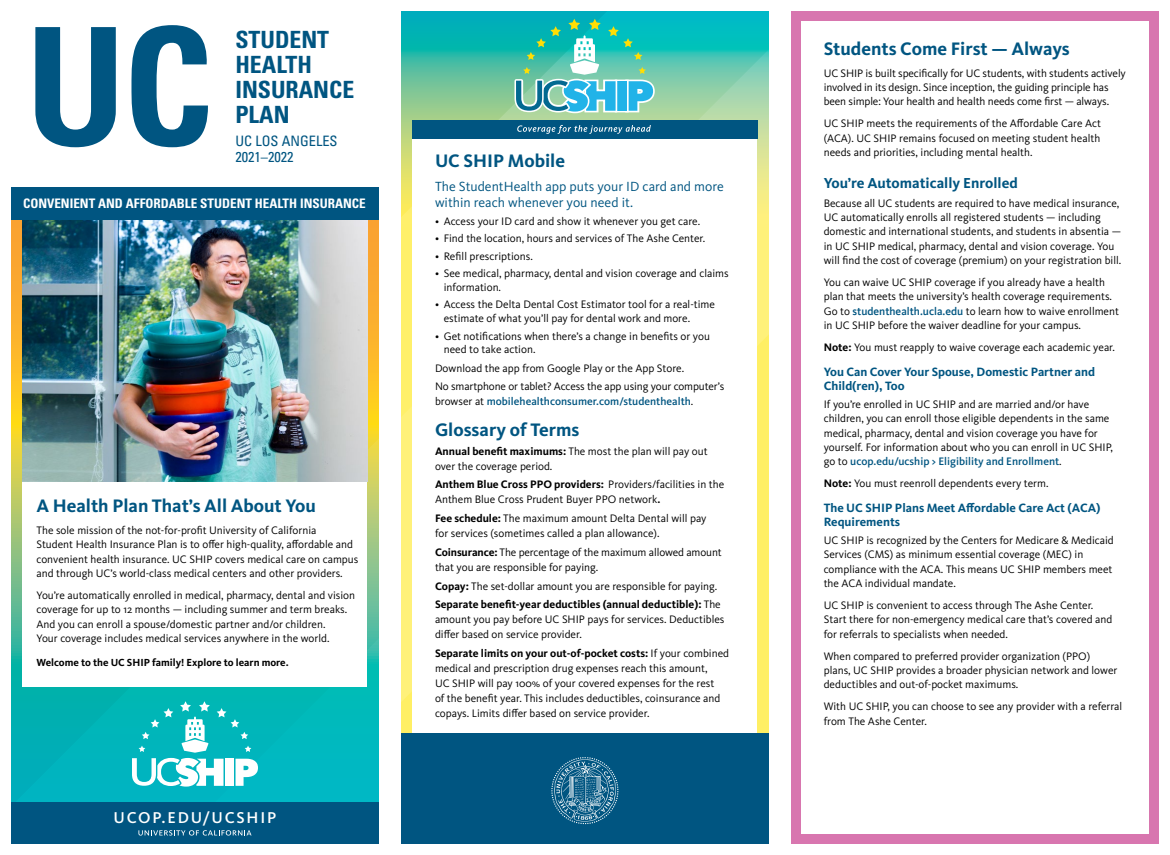
<style>
.page{position:relative;width:1170px;height:855px;background:#fff}
.page>*{position:absolute;margin:0;border:0;box-sizing:border-box;transform-origin:0 0}
.t1{font:700 condensed 163.75px "Univers LT Std";color:#005581}
.t2{font:700 condensed 23.75px "Univers LT Std";color:#005581}
.t3{font:700 18.75px "Kievit OT";color:#005581}
.t4{font:500 16.25px "Kievit OT";letter-spacing:.11em;color:#fff}
.t5{font:700 15px "Kievit OT";color:#005581}
.t6{font:condensed 14.38px/16px "Univers LT Std";color:#005581}
.Lead_in{font:13.75px/16.2px "Kievit OT";color:#005581}
.t7{font:700 condensed 13.12px "Univers LT Std";color:#fff}
.t8{font:700 12.5px/13.8px "Kievit OT";color:#005581}
.Body{font:11.25px/14.4px "Kievit OT";color:#000}
.bullets_with_lead_in{font:11.25px/15px "Kievit OT";color:#000}
.H3__contact{font:700 10.62px "Kievit OT";color:#000}
.s1{font-weight:500;color:#005581}
.s2{font-weight:700}
.s3{font-weight:700;font-size:10.62px}
.s4{font-family:"Kievit Offc Pro";font-weight:500;color:#005581}
</style>
<div class="page">
<div style="left:791px;top:11px;width:368px;height:833px;background:#d876af"></div>
<div style="left:801px;top:21px;width:348px;height:813px;background:#fff"></div>
<svg style="left:401px;top:16px;width:368px;height:718px;background:#8ed395"></svg>
<div style="left:412px;top:132px;width:346px;height:602px;background:#fff"></div>
<div style="left:401px;top:734px;width:368px;height:110px;background:#005581"></div>
<svg style="left:551px;top:757px;width:67px;height:67px"></svg>
<div style="left:412px;top:120px;width:346px;height:19px;background:#005581"></div>
<svg style="left:517px;top:125px;width:134px;height:9px"></svg>
<svg style="left:513px;top:19px;width:145px;height:97px;background:#55c4bb"></svg>
<svg style="left:11px;top:422px;width:368px;height:380px;background:#15b7b0"></svg>
<div style="left:22px;top:237px;width:346px;height:450px;background:#fff"></div>
<div style="left:11px;top:188px;width:368px;height:32px;background:#005581"></div>
<div style="left:11px;top:802px;width:368px;height:42px;background:#005581"></div>
<svg style="left:132px;top:701px;width:126px;height:86px"></svg>
<img style="left:22px;top:221px;width:346px;height:260px">
<svg style="left:138px;top:830px;width:114px;height:6px"></svg>
<p class="t1" style="left:26px;top:-13px;width:189px">UC</p>
<p class="t2" style="left:235px;top:25px;width:95px">STUDENT</p>
<p class="t2" style="left:235px;top:50px;width:78px">HEALTH</p>
<p class="t2" style="left:235px;top:75px;width:120px">INSURANCE</p>
<p class="t2" style="left:235px;top:100px;width:56px">PLAN</p>
<p class="t6" style="left:235px;top:133px;width:104px">UC LOS ANGELES<br>2021–2022</p>
<p class="t7" style="left:23px;top:195px;width:344px">CONVENIENT AND AFFORDABLE STUDENT HEALTH INSURANCE</p>
<h1 class="t3" style="left:36px;top:495px;width:281px">A Health Plan That’s All About You</h1>
<p class="Body" style="left:36px;top:523px;width:323px">The sole mission of the not-for-profit University of California<br>Student Health Insurance Plan is to offer high-quality, affordable and convenient health insurance. UC SHIP covers medical care on campus and through UC’s world-class medical centers and other providers.</p>
<p class="Body" style="left:36px;top:588px;width:320px">You’re automatically enrolled in medical, pharmacy, dental and vision coverage for up to 12 months — including summer and term breaks.<br>And you can enroll a spouse/domestic partner and/or children.<br>Your coverage includes medical services anywhere in the world.</p>
<p class="H3__contact" style="left:36px;top:656px;width:254px">Welcome to the UC SHIP family! Explore to learn more.</p>
<p class="t4" style="left:114px;top:808px;width:164px">UCOP.EDU/UCSHIP</p>
<h1 class="t3" style="left:435px;top:150px;width:132px">UC SHIP Mobile</h1>
<p class="Lead_in" style="left:435px;top:178px;width:290px">The StudentHealth app puts your ID card and more within reach whenever you need it.</p>
<p class="Body" style="left:435px;top:214px;width:267px">• Access your ID card and show it whenever you get care.</p>
<p class="Body" style="left:435px;top:231px;width:272px">• Find the location, hours and services of The Ashe Center.</p>
<p class="Body" style="left:435px;top:249px;width:99px">• Refill prescriptions.</p>
<p class="Body" style="left:444px;top:267px;width:286px;line-height:13.8px;text-indent:-9px">• See medical, pharmacy, dental and vision coverage and claims information.</p>
<p class="Body" style="left:444px;top:298px;width:273px;line-height:13.8px;text-indent:-9px">• Access the Delta Dental Cost Estimator tool for a real-time estimate of what you’ll pay for dental work and more.</p>
<p class="Body" style="left:444px;top:329px;width:268px;line-height:13.8px;text-indent:-9px">• Get notifications when there’s a change in benefits or you need to take action.</p>
<p class="Body" style="left:435px;top:361px;width:251px">Download the app from Google Play or the App Store.</p>
<p class="Body" style="left:435px;top:380px;width:291px">No smartphone or tablet? Access the app using your computer’s browser at <span class="s1">mobilehealthconsumer.com/studenthealth</span>.</p>
<h1 class="t3" style="left:435px;top:419px;width:146px">Glossary of Terms</h1>
<p class="bullets_with_lead_in" style="left:435px;top:444px;width:274px"><span class="s2">Annual benefit maximums:</span> The most the plan will pay out over the coverage period.</p>
<p class="bullets_with_lead_in" style="left:435px;top:477px;width:291px"><span class="s2">Anthem Blue Cross PPO providers:</span> Providers/facilities in the<br>Anthem Blue Cross Prudent Buyer PPO network<span class="s3">.</span></p>
<p class="bullets_with_lead_in" style="left:435px;top:511px;width:273px"><span class="s2">Fee schedule:</span> The maximum amount Delta Dental will pay for services (sometimes called a plan allowance).</p>
<p class="bullets_with_lead_in" style="left:435px;top:545px;width:288px"><span class="s2">Coinsurance:</span> The percentage of the maximum allowed amount that you are responsible for paying.</p>
<p class="bullets_with_lead_in" style="left:435px;top:579px;width:284px"><span class="s2">Copay:</span> The set-dollar amount you are responsible for paying.</p>
<p class="bullets_with_lead_in" style="left:435px;top:597px;width:291px"><span class="s2">Separate benefit-year deductibles (annual deductible):</span> The amount you pay before UC SHIP pays for services. Deductibles differ based on service provider.</p>
<p class="bullets_with_lead_in" style="left:435px;top:646px;width:296px"><span class="s2">Separate limits on your out-of-pocket costs:</span> If your combined medical and prescription drug expenses reach this amount,<br>UC SHIP will pay 100% of your covered expenses for the rest<br>of the benefit year. This includes deductibles, coinsurance and copays. Limits differ based on service provider.</p>
<h1 class="t3" style="left:824px;top:37px;width:248px">Students Come First — Always</h1>
<p class="Body" style="left:824px;top:66px;width:304px">UC SHIP is built specifically for UC students, with students actively involved in its design. Since inception, the guiding principle has been simple: Your health and health needs come first — always.</p>
<p class="Body" style="left:824px;top:116px;width:279px;text-align:justify">UC SHIP meets the requirements of the Affordable Care Act (ACA). UC SHIP remains focused on meeting student health needs and priorities, including mental health.</p>
<h2 class="t5" style="left:824px;top:175px;width:196px">You’re Automatically Enrolled</h2>
<p class="Body" style="left:824px;top:196px;width:299px">Because all UC students are required to have medical insurance, UC automatically enrolls all registered students — including domestic and international students, and students in absentia — in UC SHIP medical, pharmacy, dental and vision coverage. You will find the cost of coverage (premium) on your registration bill.</p>
<p class="Body" style="left:824px;top:275px;width:297px">You can waive UC SHIP coverage if you already have a health plan that meets the university’s health coverage requirements.<br>Go to <span class="s4">studenthealth.ucla.edu</span> to learn how to waive enrollment in UC SHIP before the waiver deadline for your campus.</p>
<p class="Body" style="left:824px;top:340px;width:293px"><span class="s2">Note:</span> You must reapply to waive coverage each academic year.</p>
<h3 class="t8" style="left:824px;top:365px;width:273px">You Can Cover Your Spouse, Domestic Partner and<br>Child(ren), Too</h3>
<p class="Body" style="left:824px;top:397px;width:291px">If you’re enrolled in UC SHIP and are married and/or have children, you can enroll those eligible dependents in the same medical, pharmacy, dental and vision coverage you have for yourself. For information about who you can enroll in UC SHIP, go to <span class="s1">ucop.edu/ucship &gt; Eligibility and Enrollment</span>.</p>
<p class="Body" style="left:824px;top:476px;width:226px"><span class="s2">Note:</span> You must reenroll dependents every term.</p>
<h3 class="t8" style="left:824px;top:501px;width:278px">The UC SHIP Plans Meet Affordable Care Act (ACA)<br>Requirements</h3>
<p class="Body" style="left:824px;top:533px;width:292px">UC SHIP is recognized by the Centers for Medicare &amp; Medicaid Services (CMS) as minimum essential coverage (MEC) in compliance with the ACA. This means UC SHIP members meet the ACA individual mandate.</p>
<p class="Body" style="left:824px;top:598px;width:290px">UC SHIP is convenient to access through The Ashe Center.<br>Start there for non-emergency medical care that’s covered and for referrals to specialists when needed.</p>
<p class="Body" style="left:824px;top:649px;width:295px">When compared to preferred provider organization (PPO) plans, UC SHIP provides a broader physician network and lower deductibles and out-of-pocket maximums.</p>
<p class="Body" style="left:824px;top:700px;width:300px">With UC SHIP, you can choose to see any provider with a referral from The Ashe Center.</p>
</div>
